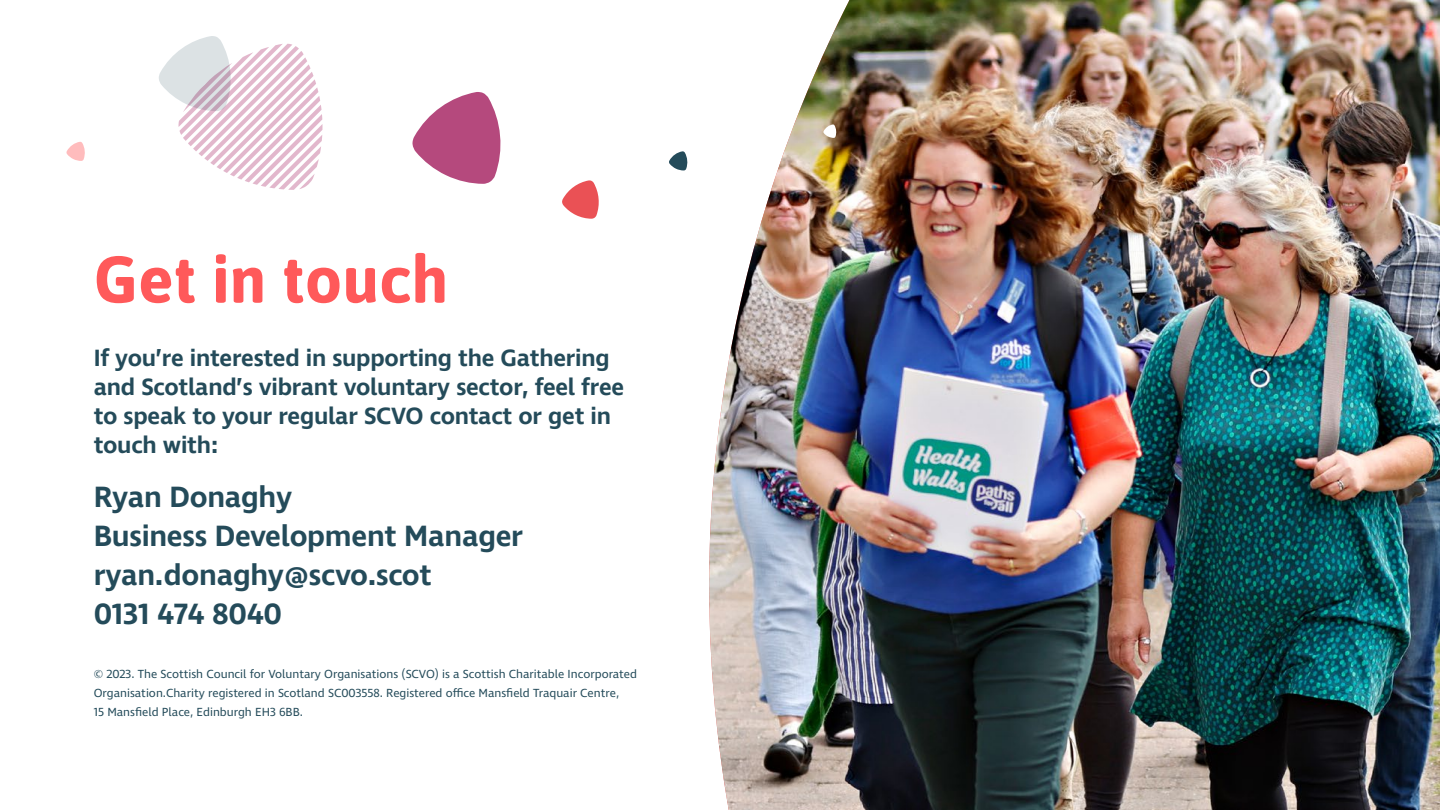
<style>
.page{position:relative;width:1440px;height:810px;background:#fff}
.page>*{position:absolute;margin:0;border:0;box-sizing:border-box;transform-origin:0 0}
.t1{font:700 66px "Asap";color:#ff595a}
.t2{font:600 30px/39px "Ingra";letter-spacing:-.01em;color:#244b5a}
.t3{font:600 24.08px/28.9px "Ingra";letter-spacing:-.01em;color:#244b5a}
.t4{font:12px/18.9px "Ingra";color:#244b5a}
</style>
<div class="page">
<img style="left:680px;top:0;width:760px;height:810px">
<svg style="left:562px;top:180px;width:37px;height:39px"></svg>
<svg style="left:669px;top:151px;width:19px;height:19px"></svg>
<svg style="left:66px;top:142px;width:19px;height:19px"></svg>
<svg style="left:412px;top:92px;width:89px;height:92px"></svg>
<svg style="left:823px;top:124px;width:14px;height:14px"></svg>
<svg style="left:159px;top:36px;width:164px;height:154px"></svg>
<h1 class="t1" style="left:94px;top:233px;width:356px">Get in touch</h1>
<h3 class="t3" style="left:94px;top:345px;width:532px">If you’re interested in supporting the Gathering and Scotland’s vibrant voluntary sector, feel free to speak to your regular SCVO contact or get in touch with:</h3>
<h2 class="t2" style="left:94px;top:479px;width:431px">Ryan Donaghy<br>Business Development Manager ryan.donaghy@scvo.scot<br>0131 474 8040</h2>
<p class="t4" style="left:94px;top:666px;width:545px">© 2023. The Scottish Council for Voluntary Organisations (SCVO) is a Scottish Charitable Incorporated<br>Organisation.Charity registered in Scotland SC003558. Registered office Mansfield Traquair Centre,<br>15 Mansfield Place, Edinburgh EH3 6BB.</p>
</div>
